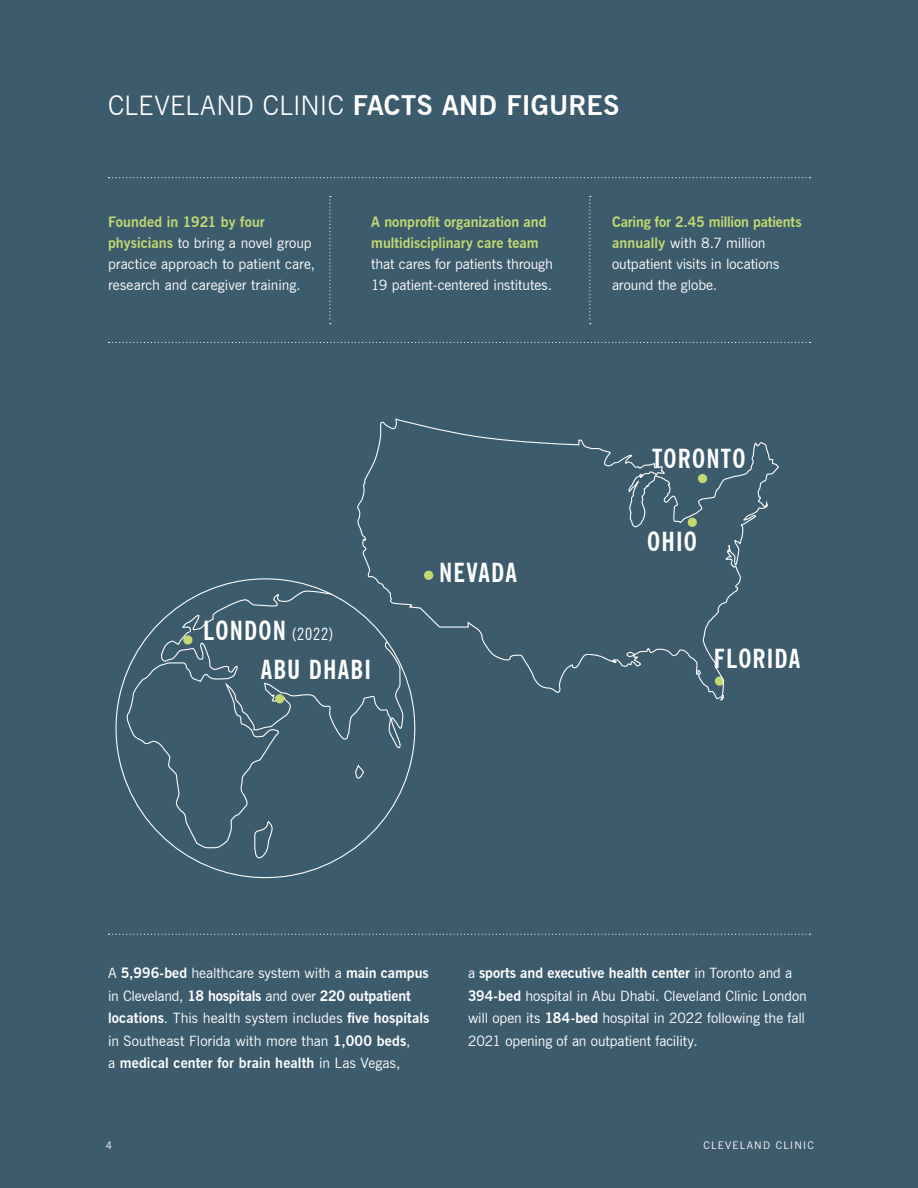
<style>
.page{position:relative;width:918px;height:1188px;background:#3c5b6c}
.page>*{position:absolute;margin:0;border:0;box-sizing:border-box;transform-origin:0 0}
.t1{font:300 27px "News Gothic BT";letter-spacing:.01em;color:#fff}
.t2{font:700 condensed 26.25px "News Gothic BT";letter-spacing:.045em;color:#fff}
.t3{font:14.25px/22.5px "News Gothic BT";letter-spacing:-.005em;color:#fff}
.t4{font:700 14.25px/21px "News Gothic BT";color:#c2da71}
.t5{font:10.5px "News Gothic BT";letter-spacing:.12em;color:#fff}
.s1{font-weight:700}
.s2{font-weight:700;color:#c2da71}
.s3{font-weight:400;font-size:16.8px}
</style>
<div class="page">
<svg style="left:357px;top:419px;width:422px;height:282px"></svg>
<div style="left:698px;top:474px;width:9px;height:9px;background:#c2da71;border-radius:50%"></div>
<div style="left:688px;top:518px;width:9px;height:9px;background:#c2da71;border-radius:50%"></div>
<svg style="left:254px;top:849px;width:14px;height:10px"></svg>
<svg style="left:125px;top:590px;width:278px;height:259px"></svg>
<svg style="left:355px;top:764px;width:10px;height:15px"></svg>
<div style="left:275px;top:694px;width:9px;height:9px;background:#c2da71;border-radius:50%"></div>
<svg style="left:329px;top:196px;width:2px;height:128px"></svg>
<svg style="left:589px;top:196px;width:2px;height:128px"></svg>
<svg style="left:109px;top:934px;width:701px;height:1px"></svg>
<svg style="left:109px;top:342px;width:701px;height:1px"></svg>
<svg style="left:109px;top:177px;width:701px;height:1px"></svg>
<h1 class="t1" style="left:108px;top:89px;width:513px">CLEVELAND CLINIC <span class="s1">FACTS AND FIGURES</span></h1>
<p class="t3" style="left:108px;top:211px;width:209px;line-height:21px"><span class="s2">Founded in 1921 by four physicians</span> to bring a novel group practice approach to patient care, research and caregiver training.</p>
<p class="t4" style="left:371px;top:211px;width:177px">A nonprofit organization and multidisciplinary care team</p>
<p class="t3" style="left:371px;top:253px;width:183px;line-height:21px">that cares for patients through<br>19 patient-centered institutes.</p>
<p class="t3" style="left:612px;top:211px;width:191px;line-height:21px"><span class="s2">Caring for 2.45 million patients annually</span> with 8.7 million outpatient visits in locations around the globe.</p>
<h2 class="t2" style="left:203px;top:614px;width:132px">LONDON <span class="s3">(2022)</span></h2>
<h2 class="t2" style="left:261px;top:653px;width:112px">ABU DHABI</h2>
<h2 class="t2" style="left:439px;top:557px;width:79px">NEVADA</h2>
<h2 class="t2" style="left:652px;top:442px;width:95px">TORONTO</h2>
<h2 class="t2" style="left:647px;top:525px;width:51px">OHIO</h2>
<h2 class="t2" style="left:714px;top:642px;width:88px">FLORIDA</h2>
<p class="t3" style="left:108px;top:962px;width:323px">A <span class="s1">5,996-bed</span> healthcare system with a <span class="s1">main campus </span>in Cleveland, <span class="s1">18 hospitals</span> and over <span class="s1">220 outpatient locations</span>. This health system includes <span class="s1">five hospitals </span>in Southeast Florida with more than <span class="s1">1,000 beds</span>,<br>a <span class="s1">medical center for brain health</span> in Las Vegas,</p>
<p class="t3" style="left:468px;top:962px;width:340px">a <span class="s1">sports and executive health center</span> in Toronto and a <span class="s1">394-bed</span> hospital in Abu Dhabi. Cleveland Clinic London will open its <span class="s1">184-bed</span> hospital in 2022 following the fall 2021 opening of an outpatient facility.</p>
<p class="t5" style="left:106px;top:1139px;width:8px">4</p>
<p class="t5" style="left:703px;top:1139px;width:112px">CLEVELAND CLINIC</p>
</div>
